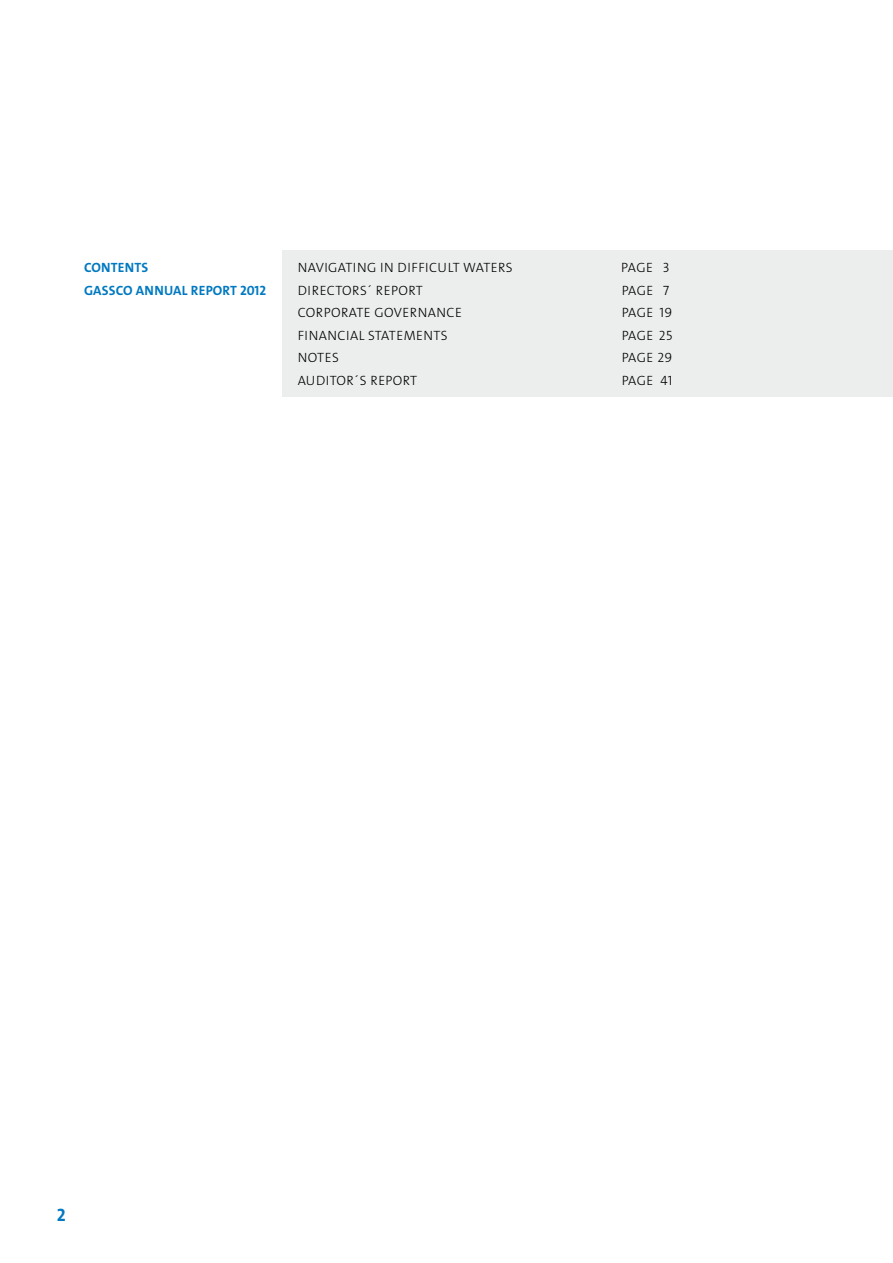
<style>
.page{position:relative;width:893px;height:1263px;background:#fff}
.page>*{position:absolute;margin:0;border:0;box-sizing:border-box;transform-origin:0 0}
.t1{font:18px "The Sans LP7 Bld";color:#0079c1}
.t2{font:13.5px "The Sans LP3 Lig";letter-spacing:.035em;color:#000}
.t3{font:13.5px/22.5px "The Sans LP7 Bld";letter-spacing:.015em;color:#0079c1}
</style>
<div class="page">
<div style="left:282px;top:251px;width:611px;height:146px;background:#eceded"></div>
<p class="t3" style="left:84px;top:257px;width:184px">CONTENTS<br>GASSCO ANNUAL REPORT 2012</p>
<p class="t2" style="left:298px;top:259px;width:217px">NAVIGATING IN DIFFICULT WATERS</p>
<p class="t2" style="left:621px;top:259px;width:50px">PAGE 3</p>
<p class="t2" style="left:298px;top:281px;width:127px">DIRECTORS´ REPORT</p>
<p class="t2" style="left:622px;top:281px;width:49px">PAGE 7</p>
<p class="t2" style="left:298px;top:304px;width:166px">CORPORATE GOVERNANCE</p>
<p class="t2" style="left:622px;top:304px;width:52px">PAGE 19</p>
<p class="t2" style="left:298px;top:326px;width:151px">FINANCIAL STATEMENTS</p>
<p class="t2" style="left:622px;top:326px;width:52px">PAGE 25</p>
<p class="t2" style="left:298px;top:349px;width:43px">NOTES</p>
<p class="t2" style="left:622px;top:349px;width:52px">PAGE 29</p>
<p class="t2" style="left:298px;top:371px;width:121px">AUDITOR´S REPORT</p>
<p class="t2" style="left:622px;top:371px;width:52px">PAGE 41</p>
<h1 class="t1" style="left:57px;top:1203px;width:10px">2</h1>
</div>
